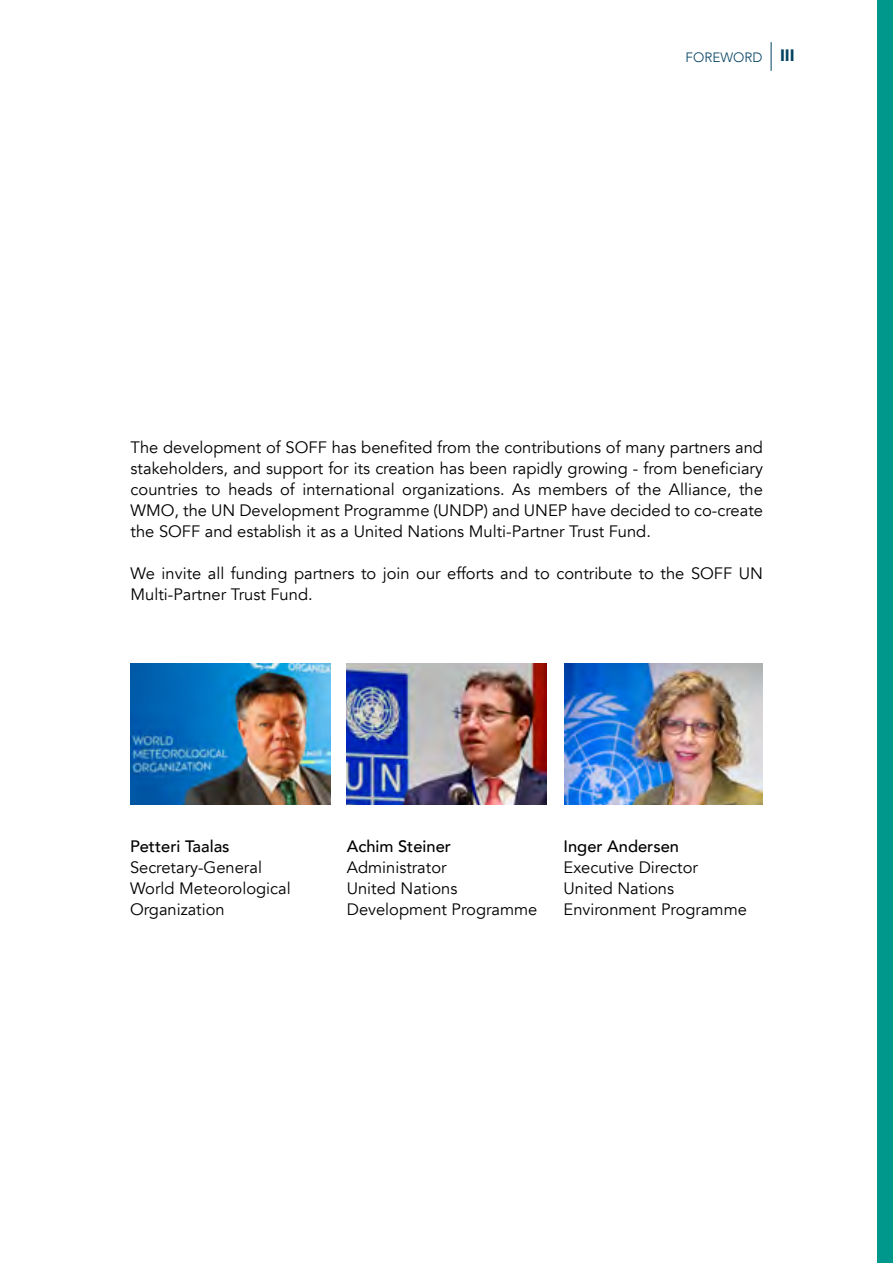
<style>
.page{position:relative;width:893px;height:1263px;background:#fff}
.page>*{position:absolute;margin:0;border:0;box-sizing:border-box;transform-origin:0 0}
.t1{font:16.5px/21px "Avenir";color:#000}
.t2{font:500 16.5px "Avenir";color:#000}
.t3{font:300 13.5px "Avenir";color:#034161}
.s1{font-weight:900;font-size:16.5px}
</style>
<div class="page">
<svg style="left:771px;top:42px;width:1px;height:29px"></svg>
<div style="left:877px;top:0;width:16px;height:1263px;background:#00978c"></div>
<img style="left:131px;top:663px;width:199px;height:142px">
<img style="left:347px;top:663px;width:199px;height:142px">
<img style="left:564px;top:663px;width:199px;height:142px">
<p class="t3" style="left:686px;top:49px;width:111px">FOREWORD <span class="s1">III</span></p>
<p class="t1" style="left:131px;top:437px;width:634px;text-align:justify">The development of SOFF has benefited from the contributions of many partners and stakeholders, and support for its creation has been rapidly growing - from beneficiary countries to heads of international organizations. As members of the Alliance, the WMO, the UN Development Programme (UNDP) and UNEP have decided to co-create the SOFF and establish it as a United Nations Multi-Partner Trust Fund.</p>
<p class="t1" style="left:131px;top:563px;width:634px">We invite all funding partners to join our efforts and to contribute to the SOFF UN<br>Multi-Partner Trust Fund.</p>
<p class="t2" style="left:130px;top:832px;width:101px">Petteri Taalas</p>
<p class="t1" style="left:130px;top:857px;width:162px">Secretary-General<br>World Meteorological<br>Organization</p>
<p class="t2" style="left:347px;top:832px;width:106px">Achim Steiner</p>
<p class="t1" style="left:347px;top:857px;width:192px">Administrator<br>United Nations<br>Development Programme</p>
<p class="t2" style="left:564px;top:832px;width:117px">Inger Andersen</p>
<p class="t1" style="left:564px;top:857px;width:185px">Executive Director<br>United Nations<br>Environment Programme</p>
</div>
